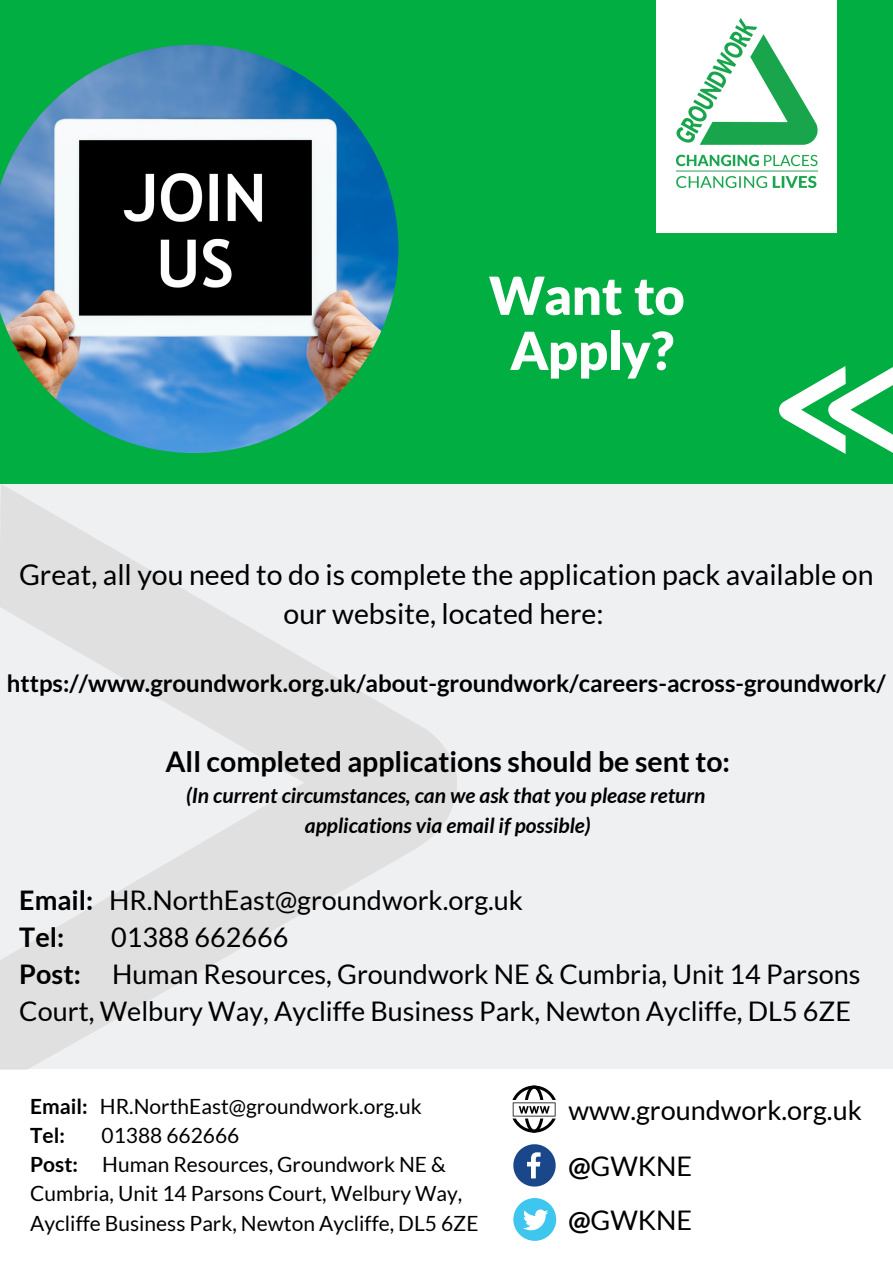
<style>
.page{position:relative;width:893px;height:1264px;background:#fff}
.page>*{position:absolute;margin:0;border:0;box-sizing:border-box;transform-origin:0 0}
.t1{font:900 52.5px/55.1px "Lato";color:#fff;text-align:center}
.t2{font:28.5px/38.8px "Lato";color:#000;text-align:center}
.t3{font:700 28.5px "Lato";color:#000}
.t4{font:27px/37px "Lato";color:#000}
.t5{font:700 24px "Lato";color:#000}
.t6{font:21px/29.2px "Lato";color:#000}
.t7{font:italic 700 21px/29.2px "Lato";color:#000;text-align:center}
.s1{font-weight:700}
</style>
<div class="page">
<div style="left:0;top:0;width:892px;height:490px;background:#00ae42"></div>
<div style="left:656px;top:0;width:180px;height:232px;background:#fff"></div>
<div style="left:0;top:484px;width:892px;height:585px;background:linear-gradient(to right,#e7e8e9,#f0f2f4)"></div>
<img style="left:676px;top:18px;width:141px;height:169px">
<img style="left:779px;top:366px;width:113px;height:87px">
<img style="left:0;top:45px;width:398px;height:408px">
<svg style="left:513px;top:1144px;width:42px;height:42px"></svg>
<svg style="left:512px;top:1085px;width:44px;height:47px"></svg>
<div style="left:513px;top:1197px;width:43px;height:43px;background:#3fc6ee;border-radius:50%"></div>
<svg style="left:523px;top:1209px;width:25px;height:21px"></svg>
<h1 class="t1" style="left:489px;top:267px;width:197px">Want to<br>Apply?</h1>
<p class="t2" style="left:19px;top:555px;width:856px">Great, all you need to do is complete the application pack available on our website, located here:</p>
<p class="t5" style="left:7px;top:668px;width:880px">https://www.groundwork.org.uk/about-groundwork/careers-across-groundwork/</p>
<p class="t3" style="left:165px;top:743px;width:566px">All completed applications should be sent to:</p>
<p class="t7" style="left:186px;top:780px;width:521px">(In current circumstances, can we ask that you please return applications via email if possible)</p>
<p class="t4" style="left:19px;top:880px;width:505px"><span class="s1">Email:</span> HR.NorthEast@groundwork.org.uk<br><span class="s1">Tel:</span></p>
<p class="t4" style="left:19px;top:918px;width:842px;text-indent:92px">01388 662666<br><span class="s1">Post:</span> Human Resources, Groundwork NE &amp; Cumbria, Unit 14 Parsons<br>Court, Welbury Way, Aycliffe Business Park, Newton Aycliffe, DL5 6ZE</p>
<p class="t6" style="left:30px;top:1090px;width:393px"><span class="s1">Email:</span> HR.NorthEast@groundwork.org.uk<br><span class="s1">Tel:</span></p>
<p class="t6" style="left:30px;top:1120px;width:450px;text-indent:71px">01388 662666<br><span class="s1">Post:</span> Human Resources, Groundwork NE &amp; Cumbria, Unit 14 Parsons Court, Welbury Way, Aycliffe Business Park, Newton Aycliffe, DL5 6ZE</p>
<p class="t4" style="left:568px;top:1090px;width:295px">www.groundwork.org.uk</p>
<p class="t4" style="left:568px;top:1146px;width:125px"><span class="s1">@</span>GWKNE</p>
<p class="t4" style="left:568px;top:1200px;width:125px"><span class="s1">@</span>GWKNE</p>
</div>
